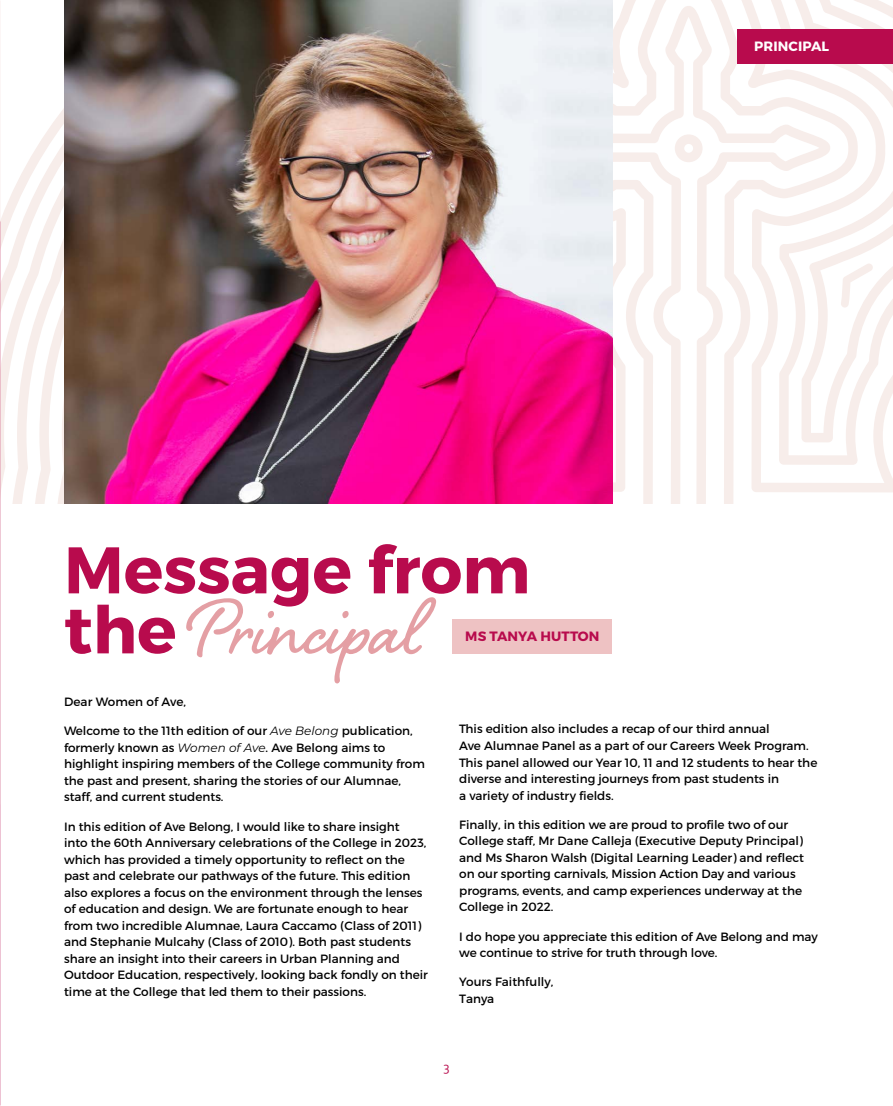
<style>
.page{position:relative;width:893px;height:1106px;background:#fff}
.page>*{position:absolute;margin:0;border:0;box-sizing:border-box;transform-origin:0 0}
.t1{font:700 100.5px "Shelby";color:#e49fa4}
.t2{font:700 65.55px "Montserrat";color:#b80b4d}
.t3{font:700 13.5px "Montserrat";letter-spacing:.01em;color:#b80b4d}
.t4{font:700 13.5px "Montserrat";letter-spacing:.01em;color:#fff}
.t5{font:13.5px "Corbel";color:#b80b4d}
.t6{font:12px/16.5px "Montserrat";color:#000}
.s1{font-family:"Montserrat";font-size:65.55px;color:#b80b4d}
.s2{font-style:italic}
</style>
<div class="page">
<svg style="left:15px;top:146px;width:23px;height:357px"></svg>
<svg style="left:38px;top:111px;width:24px;height:392px"></svg>
<svg style="left:612px;top:6px;width:281px;height:497px"></svg>
<svg style="left:841px;top:263px;width:32px;height:44px"></svg>
<svg style="left:0;top:222px;width:1px;height:884px"></svg>
<img style="left:64px;top:0;width:548px;height:503px">
<div style="left:737px;top:29px;width:156px;height:35px;background:#b80b4d"></div>
<div style="left:452px;top:619px;width:160px;height:34px;background:#eec2c3"></div>
<p class="t4" style="left:754px;top:38px;width:76px">PRINCIPAL</p>
<h2 class="t2" style="left:64px;top:529px;width:468px">Message from</h2>
<h1 class="t1" style="left:64px;top:560px;width:360px"><span class="s1">the</span> Principal</h1>
<p class="t3" style="left:465px;top:627px;width:136px">MS TANYA HUTTON</p>
<p class="t6" style="left:64px;top:693px;width:124px">Dear Women of Ave,</p>
<p class="t6" style="left:64px;top:722px;width:362px">Welcome to the 11th edition of our <span class="s2">Ave Belong</span> publication, formerly known as <span class="s2">Women of Ave</span>. Ave Belong aims to highlight inspiring members of the College community from the past and present, sharing the stories of our Alumnae, staff, and current students.</p>
<p class="t6" style="left:64px;top:818px;width:365px">In this edition of Ave Belong, I would like to share insight<br>into the 60th Anniversary celebrations of the College in 2023, which has provided a timely opportunity to reflect on the past and celebrate our pathways of the future. This edition also explores a focus on the environment through the lenses of education and design. We are fortunate enough to hear from two incredible Alumnae, Laura Caccamo (Class of 2011) and Stephanie Mulcahy (Class of 2010). Both past students share an insight into their careers in Urban Planning and Outdoor Education, respectively, looking back fondly on their time at the College that led them to their passions.</p>
<p class="t6" style="left:459px;top:721px;width:360px">This edition also includes a recap of our third annual<br>Ave Alumnae Panel as a part of our Careers Week Program.<br>This panel allowed our Year 10, 11 and 12 students to hear the diverse and interesting journeys from past students in<br>a variety of industry fields.</p>
<p class="t6" style="left:459px;top:816px;width:346px">Finally, in this edition we are proud to profile two of our College staff, Mr Dane Calleja (Executive Deputy Principal) and Ms Sharon Walsh (Digital Learning Leader) and reflect on our sporting carnivals, Mission Action Day and various programs, events, and camp experiences underway at the College in 2022.</p>
<p class="t6" style="left:459px;top:928px;width:360px">I do hope you appreciate this edition of Ave Belong and may we continue to strive for truth through love.</p>
<p class="t6" style="left:459px;top:973px;width:96px">Yours Faithfully,<br>Tanya</p>
<p class="t5" style="left:443px;top:1058px;width:8px">3</p>
</div>
